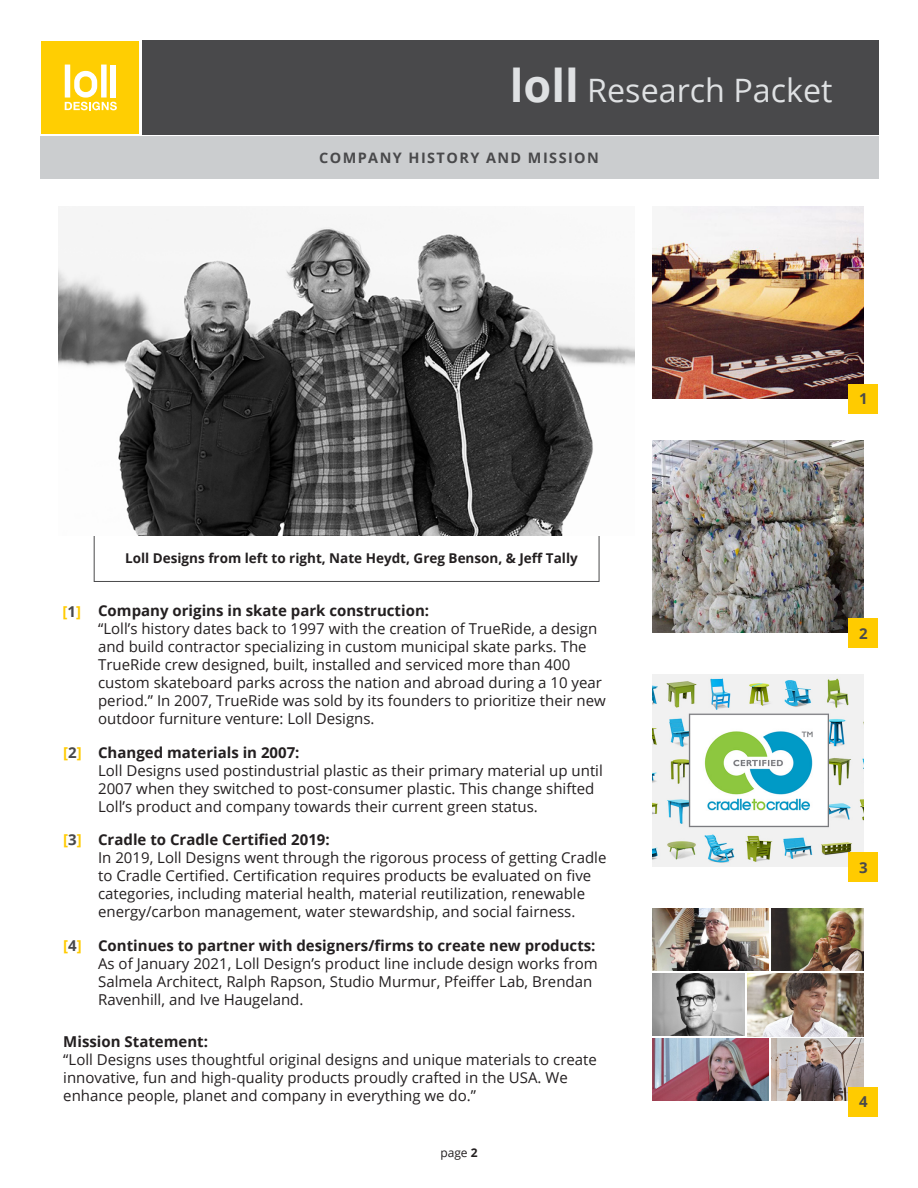
<style>
.page{position:relative;width:918px;height:1188px;background:#fff}
.page>*{position:absolute;margin:0;border:0;box-sizing:border-box;transform-origin:0 0}
.t1{font:32.25px "Open Sans";color:#dfe1e3}
.t2{font:15px/18px "Open Sans";color:#231f20}
.t3{font:700 15px "Open Sans";color:#231f20}
.t4{font:700 15px "Open Sans";color:#ffcb00}
.t5{font:700 15px "Open Sans";color:#49494b}
.t6{font:700 14.4px "Open Sans";letter-spacing:.1em;color:#49494b}
.t7{font:700 13.5px "Open Sans";color:#231f20}
.t8{font:12px "Open Sans";color:#231f20}
.s1{font-weight:700;font-size:45px}
.s2{color:#49494b}
.s3{font-weight:700}
</style>
<div class="page">
<img style="left:747px;top:974px;width:116px;height:62px">
<div style="left:41px;top:41px;width:98px;height:92px;background:#ffce02"></div>
<div style="left:101px;top:65px;width:6px;height:33px;background:#fff"></div>
<div style="left:65px;top:65px;width:5px;height:33px;background:#fff"></div>
<div style="left:111px;top:65px;width:5px;height:33px;background:#fff"></div>
<svg style="left:65px;top:71px;width:52px;height:39px"></svg>
<div style="left:142px;top:40px;width:736px;height:94px;background:#49494b"></div>
<div style="left:40px;top:137px;width:838px;height:42px;background:#cbcdcf"></div>
<img style="left:653px;top:440px;width:210px;height:193px">
<div style="left:849px;top:618px;width:29px;height:30px;background:#ffcb00"></div>
<img style="left:653px;top:674px;width:210px;height:193px">
<div style="left:849px;top:853px;width:29px;height:29px;background:#ffcb00"></div>
<img style="left:772px;top:908px;width:91px;height:63px">
<img style="left:772px;top:1038px;width:91px;height:63px">
<img style="left:653px;top:973px;width:91px;height:63px">
<img style="left:653px;top:1038px;width:116px;height:63px">
<img style="left:653px;top:908px;width:116px;height:63px">
<div style="left:849px;top:1087px;width:29px;height:29px;background:#ffcb00"></div>
<img style="left:653px;top:206px;width:210px;height:193px">
<div style="left:849px;top:384px;width:29px;height:30px;background:#ffcb00"></div>
<div style="left:94px;top:534px;width:505px;height:48px;border:1px solid #49494b"></div>
<img style="left:59px;top:214px;width:576px;height:322px">
<p class="t1" style="left:510px;top:68px;width:324px"><span class="s1">loll</span> Research Packet</p>
<p class="t6" style="left:319px;top:147px;width:281px">COMPANY HISTORY AND MISSION</p>
<p class="t7" style="left:125px;top:548px;width:454px">Loll Designs from left to right, Nate Heydt, Greg Benson, &amp; Jeff Tally</p>
<p class="t4" style="left:63px;top:601px;width:20px">[<span class="s2">1</span>]</p>
<p class="t3" style="left:98px;top:600px;width:333px">Company origins in skate park construction:</p>
<p class="t2" style="left:98px;top:620px;width:509px">“Loll’s history dates back to 1997 with the creation of TrueRide, a design and build contractor specializing in custom municipal skate parks. The TrueRide crew designed, built, installed and serviced more than 400 custom skateboard parks across the nation and abroad during a 10 year period.” In 2007, TrueRide was sold by its founders to prioritize their new outdoor furniture venture: Loll Designs.</p>
<p class="t4" style="left:63px;top:742px;width:20px">[<span class="s2">2</span>]</p>
<p class="t3" style="left:98px;top:742px;width:203px">Changed materials in 2007:</p>
<p class="t2" style="left:98px;top:761px;width:506px">Loll Designs used postindustrial plastic as their primary material up until<br>2007 when they switched to post-consumer plastic. This change shifted<br>Loll’s product and company towards their current green status.</p>
<p class="t4" style="left:63px;top:829px;width:20px">[<span class="s2">3</span>]</p>
<p class="t3" style="left:98px;top:829px;width:233px">Cradle to Cradle Certified 2019:</p>
<p class="t2" style="left:98px;top:848px;width:510px">In 2019, Loll Designs went through the rigorous process of getting Cradle to Cradle Certified. Certification requires products be evaluated on five categories, including material health, material reutilization, renewable energy/carbon management, water stewardship, and social fairness.</p>
<p class="t4" style="left:63px;top:934px;width:20px">[<span class="s2">4</span>]</p>
<p class="t3" style="left:98px;top:934px;width:499px">Continues to partner with designers/firms to create new products:</p>
<p class="t2" style="left:98px;top:954px;width:501px">As of January 2021, Loll Design’s product line include design works from<br>Salmela Architect, Ralph Rapson, Studio Murmur, Pfeiffer Lab, Brendan<br>Ravenhill, and Ive Haugeland.</p>
<p class="t3" style="left:63px;top:1031px;width:146px">Mission Statement:</p>
<p class="t2" style="left:63px;top:1050px;width:535px">“Loll Designs uses thoughtful original designs and unique materials to create innovative, fun and high-quality products proudly crafted in the USA. We enhance people, planet and company in everything we do.”</p>
<p class="t8" style="left:440px;top:1145px;width:39px">page <span class="s3">2</span></p>
<p class="t5" style="left:859px;top:388px;width:10px">1</p>
<p class="t5" style="left:859px;top:623px;width:10px">2</p>
<p class="t5" style="left:859px;top:857px;width:10px">3</p>
<p class="t5" style="left:859px;top:1091px;width:10px">4</p>
</div>
